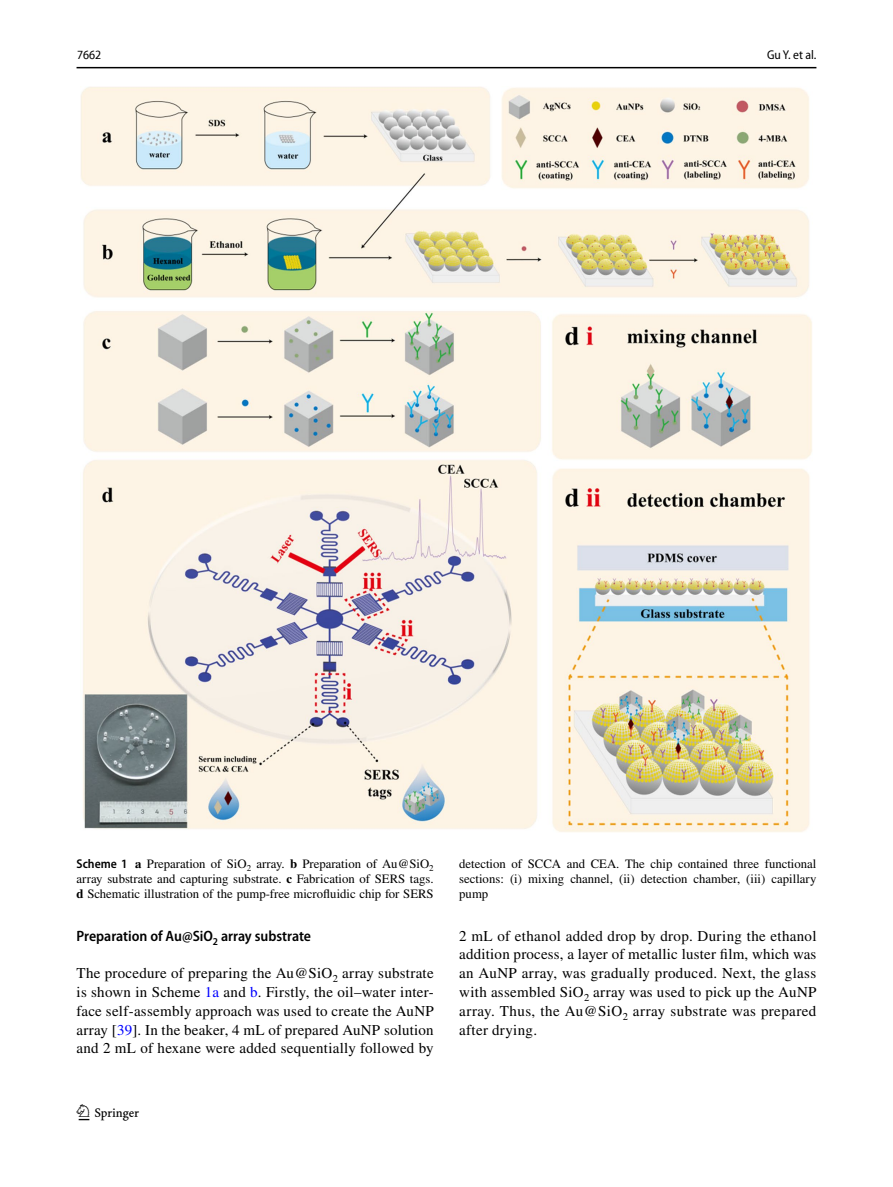
<style>
.page{position:relative;width:893px;height:1187px;background:#fff}
.page>*{position:absolute;margin:0;border:0;box-sizing:border-box;transform-origin:0 0}
.t1{font:22.5px "Springnew Regular 2";color:#000}
.t2{font:15px/18.8px "STIX";letter-spacing:.02em;color:#000;text-align:justify}
.t3{font:600 semi-condensed 15px "Myriad Pro";color:#000}
.t4{font:12.75px/15px "STIX";color:#000;text-align:justify}
.t5{font:semi-condensed 12.75px "Myriad Pro";color:#000}
.t6{font:semi-condensed 12.75px "Myriad Pro Unic";color:#000}
.s1{font-family:"Myriad Pro";font-weight:600;font-stretch:semi-condensed}
.s2{font-weight:700}
.s3{color:#00f}
</style>
<div class="page">
<hr style="left:77px;top:67px;width:739px;height:1px;background:#000">
<img style="left:81px;top:87px;width:731px;height:745px">
<p class="t6" style="left:77px;top:50px;width:26px">7662</p>
<p class="t5" style="left:767px;top:48px;width:51px">Gu Y. et al.</p>
<p class="t4" style="left:77px;top:857px;width:359px"><span class="s1">Scheme 1</span> <span class="s2">a</span> Preparation of SiO<sub>2</sub> array. <span class="s2">b</span> Preparation of Au@SiO<sub>2 </sub>array substrate and capturing substrate. <span class="s2">c</span> Fabrication of SERS tags. <span class="s2">d</span> Schematic illustration of the pump-free microfluidic chip for SERS</p>
<p class="t4" style="left:459px;top:857px;width:359px">detection of SCCA and CEA. The chip contained three functional sections: (i) mixing channel, (ii) detection chamber, (iii) capillary pump</p>
<p class="t3" style="left:77px;top:927px;width:236px">Preparation of Au@SiO<sub>2</sub> array substrate</p>
<p class="t2" style="left:77px;top:964px;width:359px">The procedure of preparing the Au@SiO<sub>2</sub> array substrate is shown in Scheme <span class="s3">1a</span> and <span class="s3">b</span>. Firstly, the oil–water inter&shy;face self-assembly approach was used to create the AuNP array [<span class="s3">39</span>]. In the beaker, 4 mL of prepared AuNP solution and 2 mL of hexane were added sequentially followed by</p>
<h1 class="t1" style="left:79px;top:1104px;width:62px">1 3</h1>
<p class="t2" style="left:459px;top:927px;width:359px">2 mL of ethanol added drop by drop. During the ethanol addition process, a layer of metallic luster film, which was an AuNP array, was gradually produced. Next, the glass with assembled SiO<sub>2</sub> array was used to pick up the AuNP array. Thus, the Au@SiO<sub>2</sub> array substrate was prepared after drying.</p>
</div>
